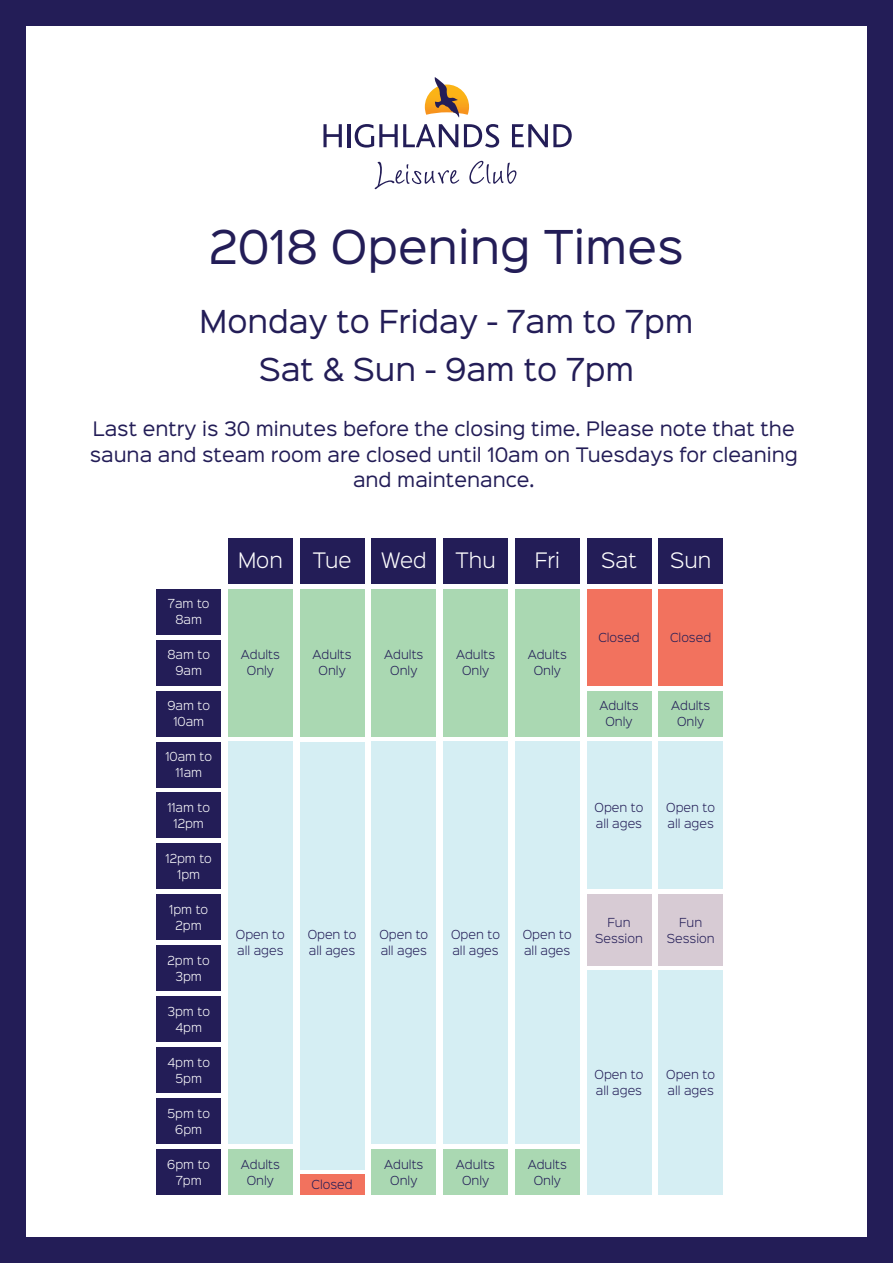
<style>
.page{position:relative;width:893px;height:1263px;background:#fff}
.page>*{position:absolute;margin:0;border:0;box-sizing:border-box;transform-origin:0 0}
.t1{font:42px "Sinkin Sans 400";color:#231d57}
.t2{font:28.5px/48px "Sinkin Sans 400";color:#231d57;text-align:center}
.t3{font:300 19.2px "Sinkin Sans 300";color:#fff}
.t4{font:18px/25.5px "Sinkin Sans 400";color:#231d57;text-align:center}
.t5{font:300 11.25px/16px "Sinkin Sans 300";color:#231d57;text-align:center}
.t6{font:300 11.25px/16px "Sinkin Sans 300";color:#fff;text-align:center}
</style>
<div class="page">
<svg style="left:375px;top:162px;width:84px;height:27px"></svg>
<svg style="left:469px;top:161px;width:47px;height:23px"></svg>
<svg style="left:323px;top:124px;width:19px;height:23px"></svg>
<hr style="left:347px;top:124px;width:3px;height:23px;background:#231d57">
<svg style="left:355px;top:124px;width:103px;height:24px"></svg>
<svg style="left:464px;top:124px;width:35px;height:24px"></svg>
<svg style="left:512px;top:124px;width:60px;height:23px"></svg>
<svg style="left:425px;top:77px;width:44px;height:41px"></svg>
<div style="left:0;top:0;width:893px;height:26px;background:#231d57"></div>
<div style="left:0;top:1237px;width:893px;height:26px;background:#231d57"></div>
<div style="left:0;top:0;width:26px;height:1263px;background:#231d57"></div>
<div style="left:867px;top:0;width:26px;height:1263px;background:#231d57"></div>
<div style="left:228px;top:538px;width:65px;height:45px;background:#231d57"></div>
<div style="left:300px;top:538px;width:65px;height:45px;background:#231d57"></div>
<div style="left:371px;top:538px;width:65px;height:45px;background:#231d57"></div>
<div style="left:443px;top:538px;width:65px;height:45px;background:#231d57"></div>
<div style="left:515px;top:538px;width:65px;height:45px;background:#231d57"></div>
<div style="left:587px;top:538px;width:65px;height:45px;background:#231d57"></div>
<div style="left:658px;top:538px;width:65px;height:45px;background:#231d57"></div>
<div style="left:156px;top:589px;width:65px;height:45px;background:#231d57"></div>
<div style="left:228px;top:589px;width:65px;height:147px;background:#aad8b2"></div>
<div style="left:587px;top:589px;width:65px;height:96px;background:#f2725e"></div>
<div style="left:658px;top:589px;width:65px;height:96px;background:#f2725e"></div>
<div style="left:156px;top:640px;width:65px;height:45px;background:#231d57"></div>
<div style="left:156px;top:691px;width:65px;height:45px;background:#231d57"></div>
<div style="left:587px;top:691px;width:65px;height:45px;background:#aad8b2"></div>
<div style="left:658px;top:691px;width:65px;height:45px;background:#aad8b2"></div>
<div style="left:156px;top:742px;width:65px;height:45px;background:#231d57"></div>
<div style="left:587px;top:742px;width:65px;height:147px;background:#d5eef3"></div>
<div style="left:658px;top:742px;width:65px;height:147px;background:#d5eef3"></div>
<div style="left:156px;top:793px;width:65px;height:45px;background:#231d57"></div>
<div style="left:156px;top:844px;width:65px;height:45px;background:#231d57"></div>
<div style="left:156px;top:895px;width:65px;height:45px;background:#231d57"></div>
<div style="left:587px;top:895px;width:65px;height:71px;background:#d7cbd4"></div>
<div style="left:658px;top:895px;width:65px;height:71px;background:#d7cbd4"></div>
<div style="left:156px;top:946px;width:65px;height:45px;background:#231d57"></div>
<div style="left:587px;top:971px;width:65px;height:224px;background:#d5eef3"></div>
<div style="left:658px;top:971px;width:65px;height:224px;background:#d5eef3"></div>
<div style="left:156px;top:997px;width:65px;height:45px;background:#231d57"></div>
<div style="left:156px;top:1048px;width:65px;height:45px;background:#231d57"></div>
<div style="left:156px;top:1098px;width:65px;height:46px;background:#231d57"></div>
<div style="left:156px;top:1149px;width:65px;height:46px;background:#231d57"></div>
<div style="left:228px;top:1149px;width:65px;height:46px;background:#aad8b2"></div>
<div style="left:300px;top:1174px;width:65px;height:21px;background:#f2725e"></div>
<div style="left:371px;top:1149px;width:65px;height:46px;background:#aad8b2"></div>
<div style="left:443px;top:1149px;width:65px;height:46px;background:#aad8b2"></div>
<div style="left:515px;top:1149px;width:65px;height:46px;background:#aad8b2"></div>
<div style="left:300px;top:589px;width:65px;height:147px;background:#aad8b2"></div>
<div style="left:371px;top:589px;width:65px;height:147px;background:#aad8b2"></div>
<div style="left:443px;top:589px;width:65px;height:147px;background:#aad8b2"></div>
<div style="left:515px;top:589px;width:65px;height:147px;background:#aad8b2"></div>
<div style="left:228px;top:742px;width:65px;height:402px;background:#d5eef3"></div>
<div style="left:300px;top:742px;width:65px;height:427px;background:#d5eef3"></div>
<div style="left:371px;top:742px;width:65px;height:402px;background:#d5eef3"></div>
<div style="left:443px;top:742px;width:65px;height:402px;background:#d5eef3"></div>
<div style="left:515px;top:742px;width:65px;height:402px;background:#d5eef3"></div>
<h1 class="t1" style="left:209px;top:211px;width:476px">2018 Opening Times</h1>
<h2 class="t2" style="left:200px;top:295px;width:495px">Monday to Friday - 7am to 7pm<br>Sat &amp; Sun - 9am to 7pm</h2>
<h3 class="t4" style="left:90px;top:415px;width:710px">Last entry is 30 minutes before the closing time. Please note that the sauna and steam room are closed until 10am on Tuesdays for cleaning and maintenance.</h3>
<p class="t6" style="left:168px;top:595px;width:43px">7am to<br>8am</p>
<p class="t6" style="left:167px;top:646px;width:44px">8am to<br>9am</p>
<p class="t6" style="left:167px;top:697px;width:44px">9am to<br>10am</p>
<p class="t6" style="left:165px;top:748px;width:48px">10am to<br>11am</p>
<p class="t6" style="left:167px;top:799px;width:44px">11am to<br>12pm</p>
<p class="t6" style="left:166px;top:849px;width:48px">12pm to<br>1pm</p>
<p class="t6" style="left:169px;top:900px;width:41px">1pm to<br>2pm</p>
<p class="t6" style="left:168px;top:951px;width:44px">2pm to<br>3pm</p>
<p class="t6" style="left:168px;top:1002px;width:44px">3pm to<br>4pm</p>
<p class="t6" style="left:167px;top:1053px;width:44px">4pm to<br>5pm</p>
<p class="t6" style="left:167px;top:1104px;width:44px">5pm to<br>6pm</p>
<p class="t6" style="left:167px;top:1155px;width:44px">6pm to<br>7pm</p>
<h3 class="t3" style="left:238px;top:545px;width:46px">Mon</h3>
<h3 class="t3" style="left:313px;top:545px;width:40px">Tue</h3>
<h3 class="t3" style="left:381px;top:545px;width:47px">Wed</h3>
<h3 class="t3" style="left:456px;top:545px;width:42px">Thu</h3>
<h3 class="t3" style="left:535px;top:545px;width:27px">Fri</h3>
<h3 class="t3" style="left:601px;top:545px;width:37px">Sat</h3>
<h3 class="t3" style="left:670px;top:545px;width:43px">Sun</h3>
<p class="t5" style="left:241px;top:646px;width:41px">Adults<br>Only</p>
<p class="t5" style="left:313px;top:646px;width:41px">Adults<br>Only</p>
<p class="t5" style="left:384px;top:646px;width:41px">Adults<br>Only</p>
<p class="t5" style="left:456px;top:646px;width:41px">Adults<br>Only</p>
<p class="t5" style="left:528px;top:646px;width:41px">Adults<br>Only</p>
<p class="t5" style="left:598px;top:628px;width:43px">Closed</p>
<p class="t5" style="left:670px;top:628px;width:43px">Closed</p>
<p class="t5" style="left:599px;top:697px;width:41px">Adults<br>Only</p>
<p class="t5" style="left:671px;top:697px;width:41px">Adults<br>Only</p>
<p class="t5" style="left:595px;top:799px;width:50px;text-align:left">Open to all ages</p>
<p class="t5" style="left:666px;top:799px;width:50px;text-align:left">Open to all ages</p>
<p class="t5" style="left:595px;top:913px;width:49px">Fun<br>Session</p>
<p class="t5" style="left:679px;top:913px;width:25px">Fun</p>
<p class="t5" style="left:236px;top:926px;width:50px">Open to</p>
<p class="t5" style="left:667px;top:929px;width:49px">Session</p>
<p class="t5" style="left:237px;top:942px;width:48px">all ages</p>
<p class="t5" style="left:308px;top:926px;width:50px;text-align:left">Open to all ages</p>
<p class="t5" style="left:379px;top:926px;width:50px;text-align:left">Open to all ages</p>
<p class="t5" style="left:451px;top:926px;width:50px;text-align:left">Open to all ages</p>
<p class="t5" style="left:523px;top:926px;width:50px;text-align:left">Open to all ages</p>
<p class="t5" style="left:241px;top:1155px;width:41px">Adults<br>Only</p>
<p class="t5" style="left:384px;top:1155px;width:41px">Adults<br>Only</p>
<p class="t5" style="left:456px;top:1155px;width:41px">Adults<br>Only</p>
<p class="t5" style="left:528px;top:1155px;width:41px">Adults</p>
<p class="t5" style="left:312px;top:1176px;width:43px">Closed</p>
<p class="t5" style="left:534px;top:1171px;width:29px">Only</p>
<p class="t5" style="left:595px;top:1066px;width:50px;text-align:left">Open to all ages</p>
<p class="t5" style="left:666px;top:1066px;width:50px;text-align:left">Open to all ages</p>
</div>
